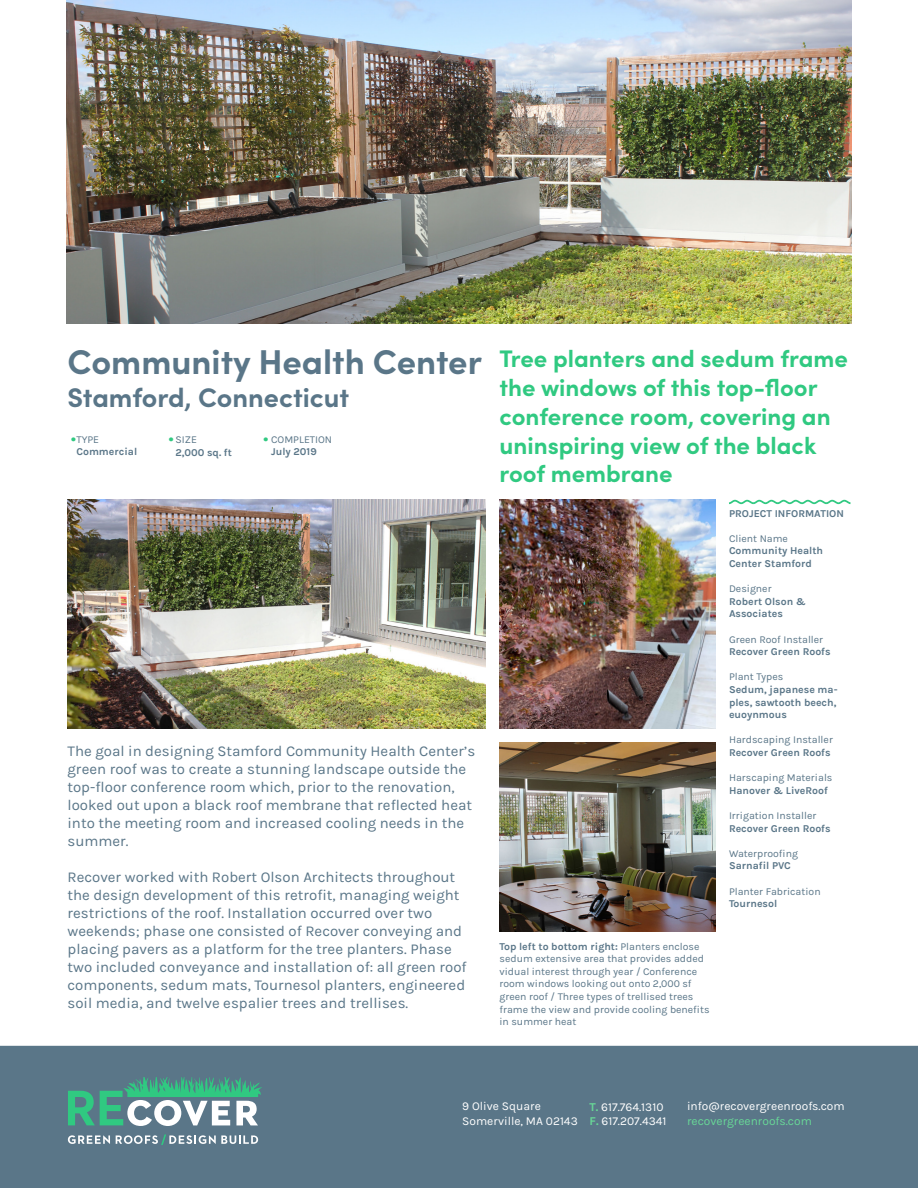
<style>
.page{position:relative;width:918px;height:1188px;background:#fff}
.page>*{position:absolute;margin:0;border:0;box-sizing:border-box;transform-origin:0 0}
.Heading{font:700 34.5px "Sofia Pro";color:#5a7688}
.t1{font:34.5px "Karla";color:#30c981}
.Heading-2{font:700 27px "Sofia Pro";color:#5a7688}
.t2{font:700 24px/28.8px "Sofia Pro";color:#30c981}
.Body_Text{font:15px/18px "Karla";color:#5a7688}
.t3{font:12px "Karla";color:#fff}
.t4{font:12px "Karla";color:#68d897}
.Sidebar_Bold{font:10.5px/12.6px "Karla";color:#5a7688}
.Sidebar_Bold-2{font:700 10.5px/12.6px "Karla";color:#5a7688}
.Sidebar_Regualr{font:10.5px "Karla";color:#5a7688}
.s1{font-weight:700}
.s2{font-weight:700;color:#68d897}
</style>
<div class="page">
<div style="left:1px;top:1047px;width:916px;height:140px;background:#5a7688"></div>
<div style="left:0;top:1046px;width:918px;height:142px;border:2px solid #5a7688"></div>
<svg style="left:68px;top:1135px;width:42px;height:9px"></svg>
<svg style="left:116px;top:1134px;width:142px;height:11px"></svg>
<svg style="left:68px;top:1078px;width:194px;height:48px"></svg>
<svg style="left:729px;top:499px;width:122px;height:6px"></svg>
<img style="left:68px;top:500px;width:418px;height:229px">
<img style="left:500px;top:500px;width:216px;height:229px">
<img style="left:500px;top:742px;width:216px;height:190px">
<img style="left:66px;top:0;width:786px;height:324px">
<p class="Heading" style="left:68px;top:336px;width:416px">Community Health Center</p>
<p class="Heading-2" style="left:68px;top:376px;width:283px">Stamford, Connecticut</p>
<p class="t1" style="left:70px;top:410px;width:8px">.</p>
<p class="Sidebar_Regualr" style="left:271px;top:433px;width:62px">COMPLETION</p>
<p class="Sidebar_Bold-2" style="left:271px;top:445px;width:47px">July 2019</p>
<p class="Sidebar_Regualr" style="left:76px;top:434px;width:24px">TYPE</p>
<p class="t1" style="left:168px;top:411px;width:8px">.</p>
<p class="Sidebar_Bold-2" style="left:76px;top:446px;width:62px">Commercial</p>
<p class="Sidebar_Regualr" style="left:176px;top:434px;width:23px">SIZE</p>
<p class="Sidebar_Bold-2" style="left:176px;top:446px;width:58px">2,000 sq. ft</p>
<p class="t1" style="left:263px;top:411px;width:8px">.</p>
<p class="Body_Text" style="left:68px;top:743px;width:409px">The goal in designing Stamford Community Health Center’s green roof was to create a stunning landscape outside the top-floor conference room which, prior to the renovation, looked out upon a black roof membrane that reflected heat into the meeting room and increased cooling needs in the summer.</p>
<p class="Body_Text" style="left:68px;top:869px;width:401px">Recover worked with Robert Olson Architects throughout the design development of this retrofit, managing weight restrictions of the roof. Installation occurred over two weekends; phase one consisted of Recover conveying and placing pavers as a platform for the tree planters. Phase two included conveyance and installation of: all green roof components, sedum mats, Tournesol planters, engineered soil media, and twelve espalier trees and trellises.</p>
<p class="t2" style="left:500px;top:343px;width:350px">Tree planters and sedum frame the windows of this top-floor conference room, covering an uninspiring view of the black roof membrane</p>
<p class="Sidebar_Bold" style="left:500px;top:940px;width:212px"><span class="s1">Top left to bottom right:</span> Planters enclose sedum extensive area that provides added vidual interest through year / Conference room windows looking out onto 2,000 sf green roof / Three types of trellised trees frame the view and provide cooling benefits in summer heat</p>
<p class="Sidebar_Bold-2" style="left:729px;top:507px;width:116px">PROJECT INFORMATION</p>
<p class="Sidebar_Regualr" style="left:729px;top:533px;width:60px">Client Name</p>
<p class="Sidebar_Bold-2" style="left:729px;top:545px;width:96px">Community Health<br>Center Stamford</p>
<p class="Sidebar_Regualr" style="left:729px;top:583px;width:44px">Designer</p>
<p class="Sidebar_Bold-2" style="left:729px;top:595px;width:79px">Robert Olson &amp;<br>Associates</p>
<p class="Sidebar_Regualr" style="left:729px;top:633px;width:96px">Green Roof Installer</p>
<p class="Sidebar_Bold-2" style="left:729px;top:645px;width:103px">Recover Green Roofs</p>
<p class="Sidebar_Bold" style="left:729px;top:671px;width:56px">Plant Types</p>
<p class="Sidebar_Bold-2" style="left:729px;top:683px;width:110px">Sedum, japanese ma&shy;ples, sawtooth beech, euoynmous</p>
<p class="Sidebar_Regualr" style="left:729px;top:734px;width:106px">Hardscaping Installer</p>
<p class="Sidebar_Bold-2" style="left:729px;top:746px;width:103px">Recover Green Roofs</p>
<p class="Sidebar_Bold" style="left:729px;top:772px;width:105px">Harscaping Materials<br><span class="s1">Hanover &amp; LiveRoof</span></p>
<p class="Sidebar_Regualr" style="left:729px;top:810px;width:89px">Irrigation Installer</p>
<p class="Sidebar_Bold-2" style="left:729px;top:822px;width:103px">Recover Green Roofs</p>
<p class="Sidebar_Regualr" style="left:729px;top:848px;width:70px">Waterproofing</p>
<p class="Sidebar_Bold-2" style="left:729px;top:860px;width:63px">Sarnafil PVC</p>
<p class="Sidebar_Regualr" style="left:729px;top:885px;width:93px">Planter Fabrication</p>
<p class="Sidebar_Bold-2" style="left:729px;top:897px;width:50px">Tournesol</p>
<p class="t3" style="left:462px;top:1100px;width:80px">9 Olive Square</p>
<p class="t3" style="left:462px;top:1114px;width:117px">Somerville, MA 02143</p>
<p class="t3" style="left:590px;top:1100px;width:75px"><span class="s2">T.</span> 617.764.1310</p>
<p class="t3" style="left:590px;top:1114px;width:78px"><span class="s2">F.</span> 617.207.4341</p>
<p class="t3" style="left:687px;top:1100px;width:159px">info@recovergreenroofs.com</p>
<p class="t4" style="left:687px;top:1114px;width:126px">recovergreenroofs.com</p>
</div>
